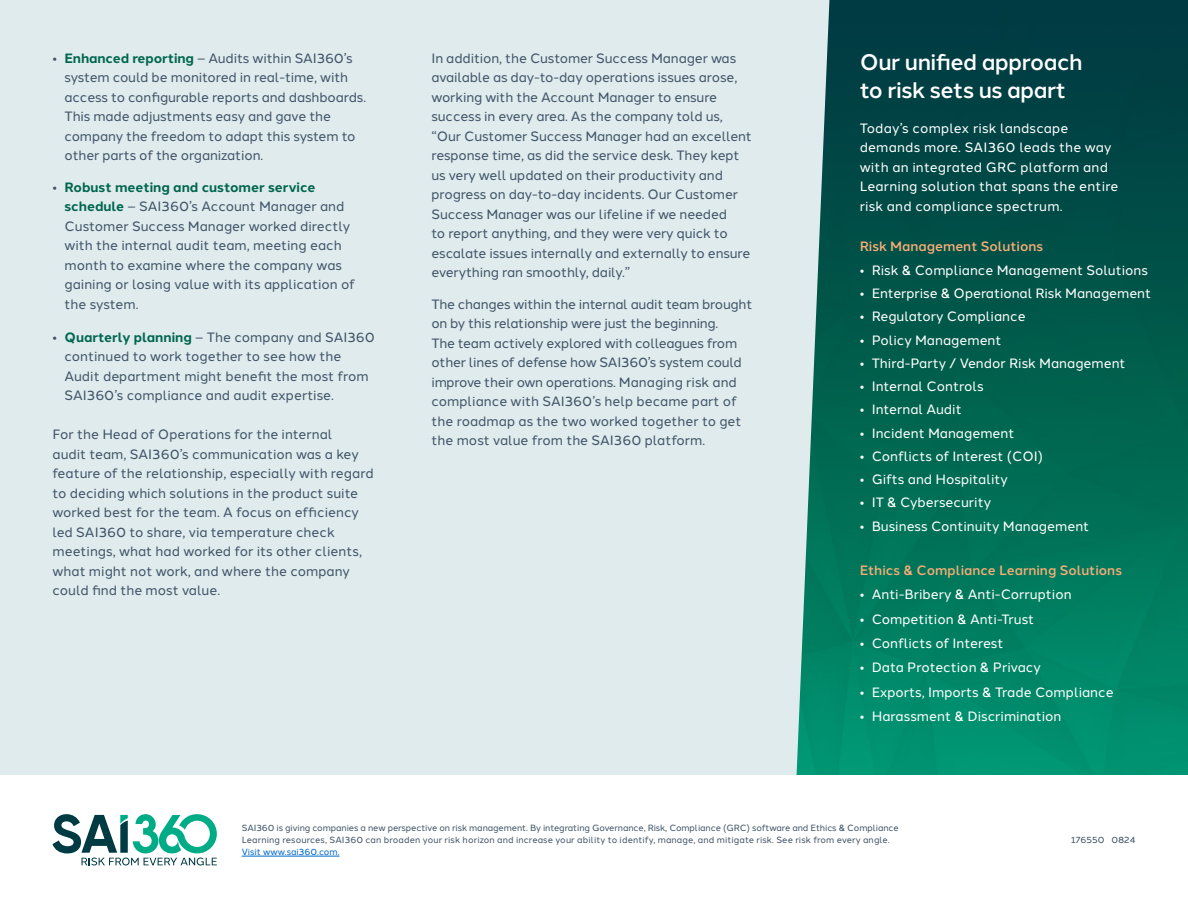
<style>
.page{position:relative;width:1188px;height:918px;background:#e0ebed}
.page>*{position:absolute;margin:0;border:0;box-sizing:border-box;transform-origin:0 0}
.t1{font:500 22.5px/28.5px "Halcom";letter-spacing:-.02em;color:#fff}
.Body{font:13.5px/19.5px "Halcom";letter-spacing:-.01em;color:#415569}
.t2{font:13.5px/19.5px "Halcom";color:#fff}
.t3{font:500 13.5px "Halcom";color:#f8ad76}
.Legal_text{font:9px/12px "Halcom";letter-spacing:-.01em;color:#415569}
.t4{font:9px "Halcom";color:#0069cb}
.s1{font-weight:700;color:#006650}
</style>
<div class="page">
<img style="left:796px;top:0;width:392px;height:775px">
<div style="left:0;top:775px;width:1188px;height:143px;background:#fff"></div>
<hr style="left:242px;top:856px;width:98px;height:1px;background:#0069cb">
<svg style="left:52px;top:814px;width:165px;height:52px"></svg>
<p class="Body" style="left:64px;top:47px;width:303px;text-indent:-12px">• <span class="s1">Enhanced reporting</span> – Audits within SAI360’s system could be monitored in real-time, with access to configurable reports and dashboards.<br>This made adjustments easy and gave the company the freedom to adapt this system to other parts of the organization.</p>
<p class="Body" style="left:64px;top:176px;width:292px;text-indent:-12px">• <span class="s1">Robust meeting and customer service schedule</span> – SAI360’s Account Manager and Customer Success Manager worked directly with the internal audit team, meeting each month to examine where the company was gaining or losing value with its application of the system.</p>
<p class="Body" style="left:64px;top:326px;width:312px;text-indent:-12px">• <span class="s1">Quarterly planning</span> – The company and SAI360 continued to work together to see how the Audit department might benefit the most from SAI360’s compliance and audit expertise.</p>
<p class="Body" style="left:52px;top:423px;width:323px">For the Head of Operations for the internal<br>audit team, SAI360’s communication was a key feature of the relationship, especially with regard to deciding which solutions in the product suite worked best for the team. A focus on efficiency led SAI360 to share, via temperature check meetings, what had worked for its other clients, what might not work, and where the company could find the most value.</p>
<p class="Body" style="left:432px;top:47px;width:322px">In addition, the Customer Success Manager was available as day-to-day operations issues arose, working with the Account Manager to ensure success in every area. As the company told us, “Our Customer Success Manager had an excellent response time, as did the service desk. They kept us very well updated on their productivity and progress on day-to-day incidents. Our Customer Success Manager was our lifeline if we needed<br>to report anything, and they were very quick to escalate issues internally and externally to ensure everything ran smoothly, daily.”</p>
<p class="Body" style="left:432px;top:293px;width:322px">The changes within the internal audit team brought on by this relationship were just the beginning.<br>The team actively explored with colleagues from other lines of defense how SAI360’s system could improve their own operations. Managing risk and compliance with SAI360’s help became part of the roadmap as the two worked together to get the most value from the SAI360 platform.</p>
<h1 class="t1" style="left:860px;top:46px;width:225px">Our unified approach to risk sets us apart</h1>
<p class="t2" style="left:860px;top:117px;width:260px">Today’s complex risk landscape demands more. SAI360 leads the way with an integrated GRC platform and Learning solution that spans the entire risk and compliance spectrum.</p>
<p class="t3" style="left:860px;top:235px;width:185px">Risk Management Solutions</p>
<p class="t2" style="left:860px;top:259px;width:290px">• Risk &amp; Compliance Management Solutions</p>
<p class="t2" style="left:860px;top:282px;width:293px">• Enterprise &amp; Operational Risk Management</p>
<p class="t2" style="left:860px;top:306px;width:167px">• Regulatory Compliance</p>
<p class="t2" style="left:860px;top:329px;width:143px">• Policy Management</p>
<p class="t2" style="left:860px;top:352px;width:267px">• Third-Party / Vendor Risk Management</p>
<p class="t2" style="left:860px;top:375px;width:126px">• Internal Controls</p>
<p class="t2" style="left:860px;top:399px;width:104px">• Internal Audit</p>
<p class="t2" style="left:860px;top:422px;width:156px">• Incident Management</p>
<p class="t2" style="left:860px;top:445px;width:185px">• Conflicts of Interest (COI)</p>
<p class="t2" style="left:860px;top:468px;width:150px">• Gifts and Hospitality</p>
<p class="t2" style="left:860px;top:492px;width:133px">• IT &amp; Cybersecurity</p>
<p class="t2" style="left:860px;top:515px;width:231px">• Business Continuity Management</p>
<p class="t3" style="left:860px;top:559px;width:264px">Ethics &amp; Compliance Learning Solutions</p>
<p class="t2" style="left:860px;top:584px;width:213px">• Anti-Bribery &amp; Anti-Corruption</p>
<p class="t2" style="left:860px;top:608px;width:176px">• Competition &amp; Anti-Trust</p>
<p class="t2" style="left:860px;top:632px;width:145px">• Conflicts of Interest</p>
<p class="t2" style="left:860px;top:657px;width:183px">• Data Protection &amp; Privacy</p>
<p class="t2" style="left:860px;top:681px;width:256px">• Exports, Imports &amp; Trade Compliance</p>
<p class="t2" style="left:860px;top:705px;width:203px">• Harassment &amp; Discrimination</p>
<p class="Legal_text" style="left:242px;top:821px;width:659px">SAI360 is giving companies a new perspective on risk management. By integrating Governance, Risk, Compliance (GRC) software and Ethics &amp; Compliance<br>Learning resources, SAI360 can broaden your risk horizon and increase your ability to identify, manage, and mitigate risk. See risk from every angle.</p>
<p class="t4" style="left:242px;top:845px;width:99px">Visit www.sai360.com.</p>
<p class="Legal_text" style="left:1071px;top:833px;width:66px">176550 0824</p>
</div>
